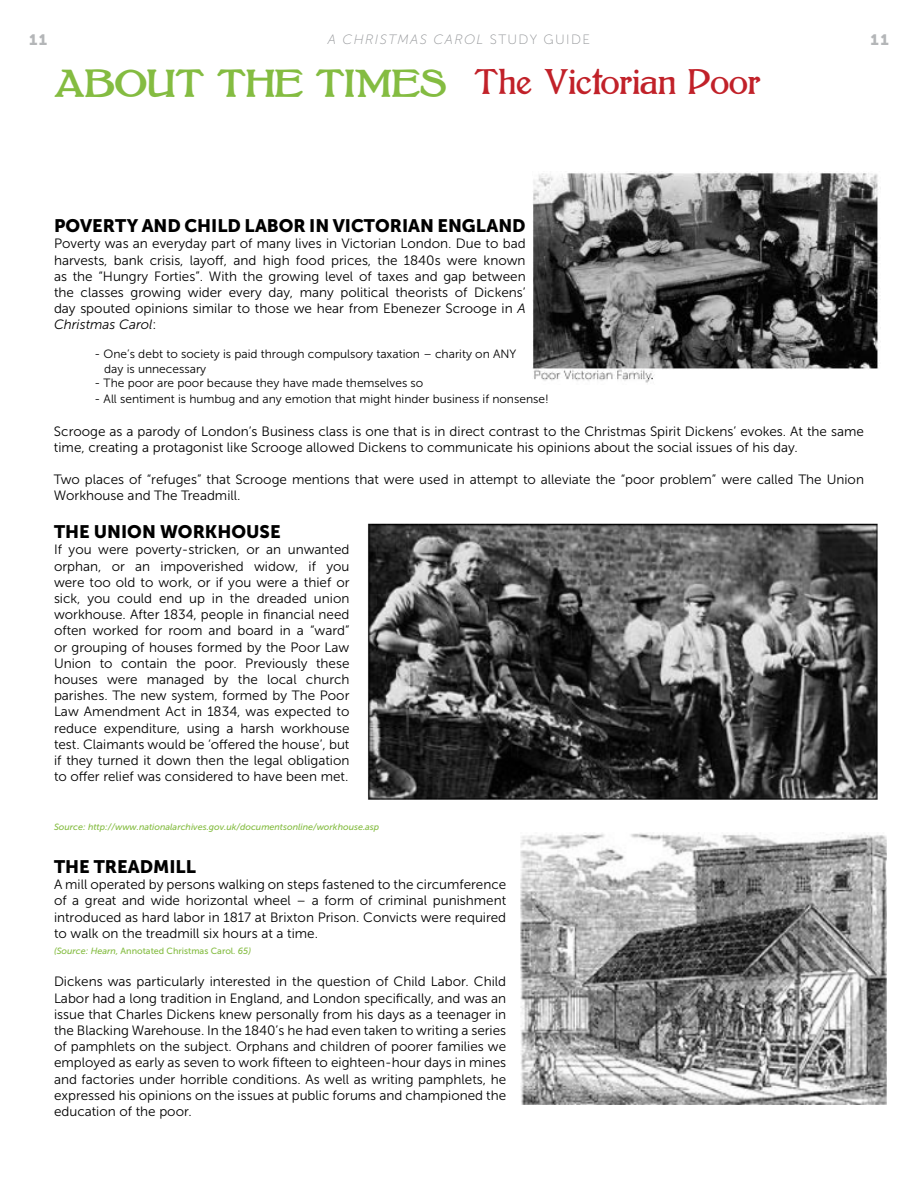
<style>
.page{position:relative;width:918px;height:1188px;background:#fff}
.page>*{position:absolute;margin:0;border:0;box-sizing:border-box;transform-origin:0 0}
.t1{font:30px "Bolton";color:#c12129}
.t2{font:18px "Museo Sans 900";color:#000}
.t3{font:15px "Museo Sans 900";color:#b4b6b8}
.t4{font:13.5px/16.2px "Museo Sans 300";color:#000;text-align:justify}
.t5{font:italic 13.5px "Museo Sans 100";letter-spacing:.1em;color:#939598}
.t6{font:12px/14.4px "Museo Sans 300";color:#000}
.t7{font:italic 9px "Museo Sans 500";color:#84bc41}
.t8{font:9px "Museo Sans 500";color:#84bc41}
.s1{font-style:normal}
.s2{font-family:"Bolton Titling";font-weight:700;color:#84bc41}
.s3{font-style:italic}
</style>
<div class="page">
<img style="left:368px;top:523px;width:510px;height:277px">
<img style="left:520px;top:832px;width:367px;height:273px">
<img style="left:532px;top:171px;width:349px;height:212px">
<p class="t3" style="left:29px;top:31px;width:20px">11</p>
<p class="t5" style="left:328px;top:32px;width:264px">A CHRISTMAS CAROL <span class="s1">STUDY GUIDE</span></p>
<p class="t3" style="left:871px;top:31px;width:20px">11</p>
<h1 class="t1" style="left:54px;top:66px;width:708px"><span class="s2">ABOUT THE TIMES</span> The Victorian Poor</h1>
<h2 class="t2" style="left:54px;top:216px;width:473px">POVERTY AND CHILD LABOR IN VICTORIAN ENGLAND</h2>
<p class="t4" style="left:54px;top:236px;width:473px">Poverty was an everyday part of many lives in Victorian London. Due to bad harvests, bank crisis, layoff, and high food prices, the 1840s were known as the “Hungry Forties”. With the growing level of taxes and gap between the classes growing wider every day, many political theorists of Dickens’ day spouted opinions similar to those we hear from Ebenezer Scrooge in <span class="s3">A Christmas Carol</span>:</p>
<p class="t6" style="left:104px;top:347px;width:414px;text-indent:-10px">- One’s debt to society is paid through compulsory taxation – charity on ANY day is unnecessary</p>
<p class="t6" style="left:94px;top:376px;width:330px">- The poor are poor because they have made themselves so</p>
<p class="t6" style="left:94px;top:392px;width:456px">- All sentiment is humbug and any emotion that might hinder business if nonsense!</p>
<p class="t4" style="left:54px;top:423px;width:811px">Scrooge as a parody of London’s Business class is one that is in direct contrast to the Christmas Spirit Dickens’ evokes. At the same time, creating a protagonist like Scrooge allowed Dickens to communicate his opinions about the social issues of his day.</p>
<p class="t4" style="left:54px;top:472px;width:812px">Two places of “refuges” that Scrooge mentions that were used in attempt to alleviate the “poor problem” were called The Union<br>Workhouse and The Treadmill.</p>
<h2 class="t2" style="left:54px;top:522px;width:228px">THE UNION WORKHOUSE</h2>
<p class="t4" style="left:54px;top:542px;width:297px">If you were poverty-stricken, or an unwanted orphan, or an impoverished widow, if you were too old to work, or if you were a thief or sick, you could end up in the dreaded union workhouse. After 1834, people in financial need often worked for room and board in a “ward” or grouping of houses formed by the Poor Law Union to contain the poor. Previously these houses were managed by the local church parishes. The new system, formed by The Poor Law Amendment Act in 1834, was expected to reduce expenditure, using a harsh workhouse test. Claimants would be ‘offered the house’, but if they turned it down then the legal obligation to offer relief was considered to have been met.</p>
<p class="t7" style="left:54px;top:822px;width:327px">Source: http://www.nationalarchives.gov.uk/documentsonline/workhouse.asp</p>
<h2 class="t2" style="left:54px;top:857px;width:143px">THE TREADMILL</h2>
<p class="t4" style="left:54px;top:877px;width:454px">A mill operated by persons walking on steps fastened to the circumference of a great and wide horizontal wheel – a form of criminal punishment introduced as hard labor in 1817 at Brixton Prison. Convicts were required to walk on the treadmill six hours at a time.</p>
<p class="t8" style="left:54px;top:946px;width:199px"><span class="s3">(Source: Hearn,</span> Annotated Christmas Carol<span class="s3">. 65)</span></p>
<p class="t4" style="left:54px;top:974px;width:454px">Dickens was particularly interested in the question of Child Labor. Child Labor had a long tradition in England, and London specifically, and was an issue that Charles Dickens knew personally from his days as a teenager in the Blacking Warehouse. In the 1840’s he had even taken to writing a series of pamphlets on the subject. Orphans and children of poorer families we employed as early as seven to work fifteen to eighteen-hour days in mines and factories under horrible conditions. As well as writing pamphlets, he expressed his opinions on the issues at public forums and championed the education of the poor.</p>
</div>
